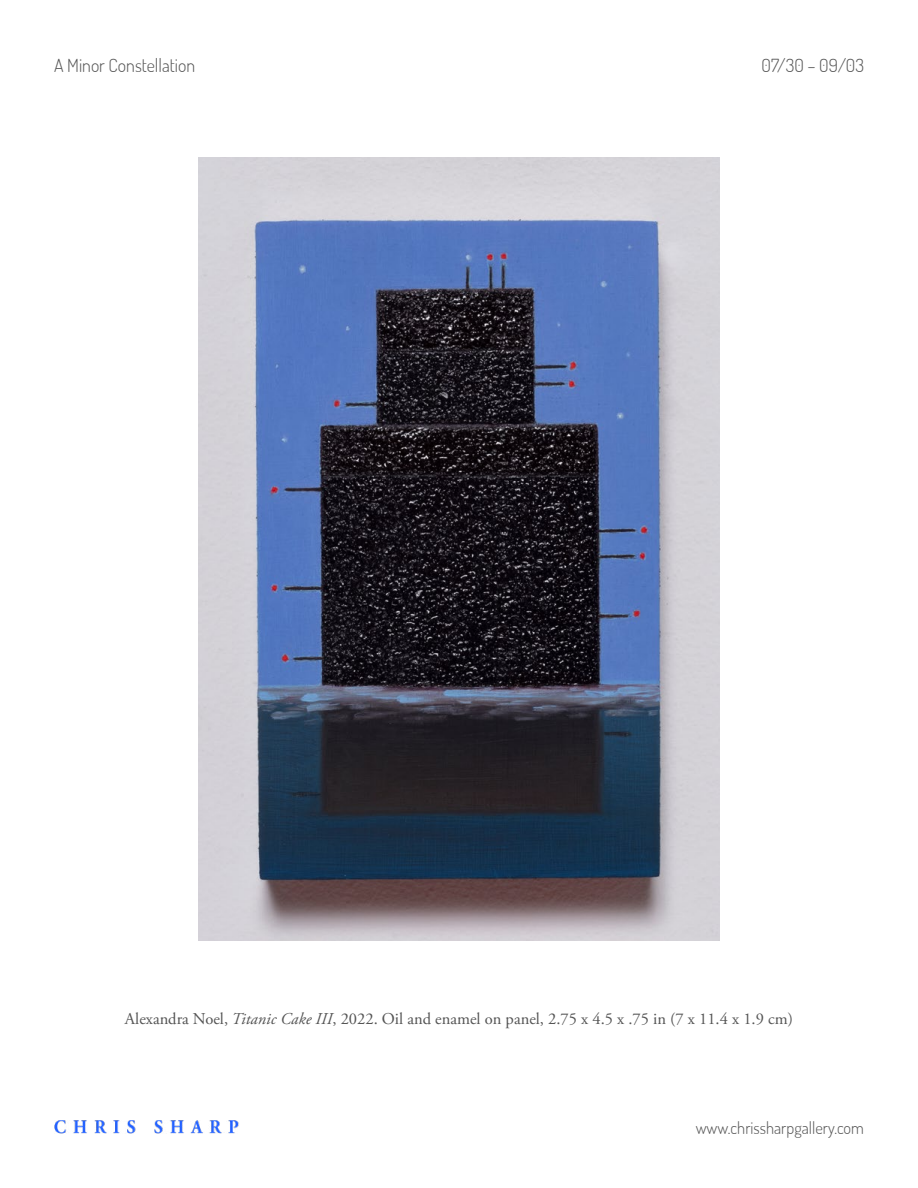
<style>
.page{position:relative;width:918px;height:1188px;background:#fff}
.page>*{position:absolute;margin:0;border:0;box-sizing:border-box;transform-origin:0 0}
.t1{font:200 18px "Dosis";color:#545454}
.t2{font:16.5px "Adobe Garamond Pro";color:#545454}
.t3{font:200 16.5px "Dosis";color:#545454}
.s1{font-style:italic}
</style>
<div class="page">
<img style="left:54px;top:1120px;width:185px;height:14px">
<img style="left:198px;top:158px;width:522px;height:782px">
<p class="t1" style="left:54px;top:53px;width:143px">A Minor Constellation</p>
<p class="t1" style="left:762px;top:53px;width:104px">07/30 – 09/03</p>
<p class="t2" style="left:125px;top:1009px;width:670px">Alexandra Noel, <span class="s1">Titanic Cake III</span>, 2022. Oil and enamel on panel, 2.75 x 4.5 x .75 in (7 x 11.4 x 1.9 cm)</p>
<p class="t3" style="left:696px;top:1117px;width:170px">www.chrissharpgallery.com</p>
</div>
